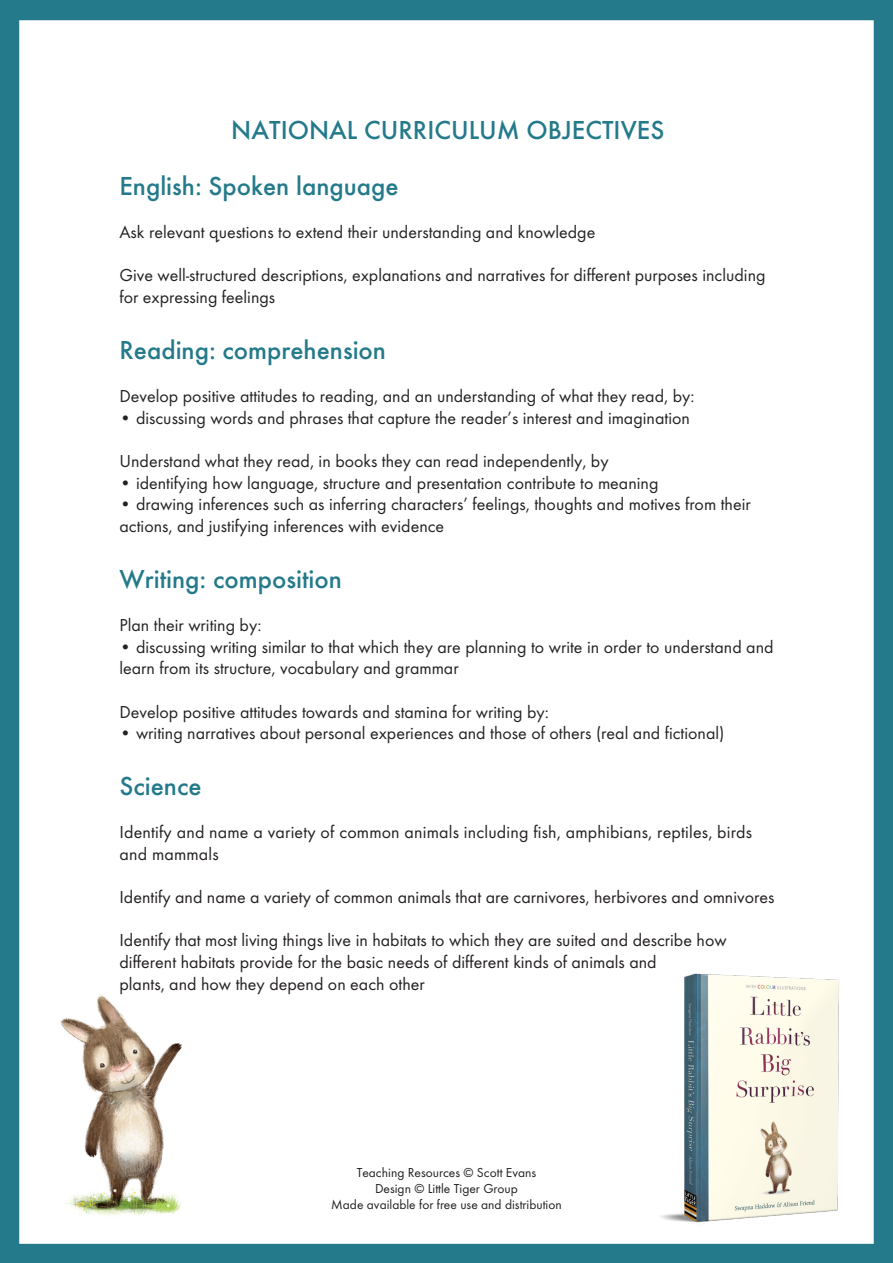
<style>
.page{position:relative;width:893px;height:1263px;background:#fff}
.page>*{position:absolute;margin:0;border:0;box-sizing:border-box;transform-origin:0 0}
.smaller_bold_heading{font:500 27px "LTK Futura UK";color:#247a8a}
.Heading{font:500 27px "LTK Futura UK";color:#247a8a}
.Main_text{font:18px/21.6px "LTK Futura UK";color:#222}
.Main_text-2{font:18px/21.6px "LTK Futura UK";color:#231f20}
.t1{font:13.5px/16.2px "LTK Futura UK";color:#231f20;text-align:center}
</style>
<div class="page">
<img style="left:660px;top:954px;width:214px;height:285px">
<div style="left:0;top:0;width:893px;height:20px;background:#247a8a"></div>
<div style="left:0;top:1244px;width:893px;height:19px;background:#247a8a"></div>
<div style="left:0;top:0;width:19px;height:1263px;background:#247a8a"></div>
<div style="left:874px;top:0;width:19px;height:1263px;background:#247a8a"></div>
<img style="left:54px;top:994px;width:149px;height:250px">
<p class="Heading" style="left:231px;top:113px;width:434px">NATIONAL CURRICULUM OBJECTIVES</p>
<p class="smaller_bold_heading" style="left:119px;top:169px;width:281px">English: Spoken language</p>
<p class="Main_text" style="left:119px;top:221px;width:477px">Ask relevant questions to extend their understanding and knowledge</p>
<p class="Main_text" style="left:119px;top:264px;width:648px">Give well-structured descriptions, explanations and narratives for different purposes including for expressing feelings</p>
<p class="smaller_bold_heading" style="left:119px;top:333px;width:268px">Reading: comprehension</p>
<p class="Main_text" style="left:119px;top:385px;width:576px">Develop positive attitudes to reading, and an understanding of what they read, by:</p>
<p class="Main_text" style="left:119px;top:407px;width:572px">• discussing words and phrases that capture the reader’s interest and imagination</p>
<p class="Main_text" style="left:119px;top:450px;width:491px">Understand what they read, in books they can read independently, by</p>
<p class="Main_text" style="left:119px;top:472px;width:540px">• identifying how language, structure and presentation contribute to meaning</p>
<p class="Main_text" style="left:119px;top:493px;width:633px">• drawing inferences such as inferring characters’ feelings, thoughts and motives from their actions, and justifying inferences with evidence</p>
<p class="smaller_bold_heading" style="left:119px;top:562px;width:224px">Writing: composition</p>
<p class="Main_text" style="left:119px;top:614px;width:143px">Plan their writing by:</p>
<p class="Main_text" style="left:119px;top:636px;width:656px">• discussing writing similar to that which they are planning to write in order to understand and learn from its structure, vocabulary and grammar</p>
<p class="Main_text" style="left:119px;top:701px;width:431px">Develop positive attitudes towards and stamina for writing by:</p>
<p class="Main_text" style="left:119px;top:722px;width:606px">• writing narratives about personal experiences and those of others (real and fictional)</p>
<p class="smaller_bold_heading" style="left:119px;top:770px;width:84px">Science</p>
<p class="Main_text-2" style="left:119px;top:821px;width:634px">Identify and name a variety of common animals including fish, amphibians, reptiles, birds and mammals</p>
<p class="Main_text-2" style="left:119px;top:886px;width:656px">Identify and name a variety of common animals that are carnivores, herbivores and omnivores</p>
<p class="Main_text-2" style="left:119px;top:929px;width:609px">Identify that most living things live in habitats to which they are suited and describe how different habitats provide for the basic needs of different kinds of animals and<br>plants, and how they depend on each other</p>
<p class="t1" style="left:331px;top:1164px;width:232px">Teaching Resources © Scott Evans<br>Design © Little Tiger Group<br>Made available for free use and distribution</p>
</div>
